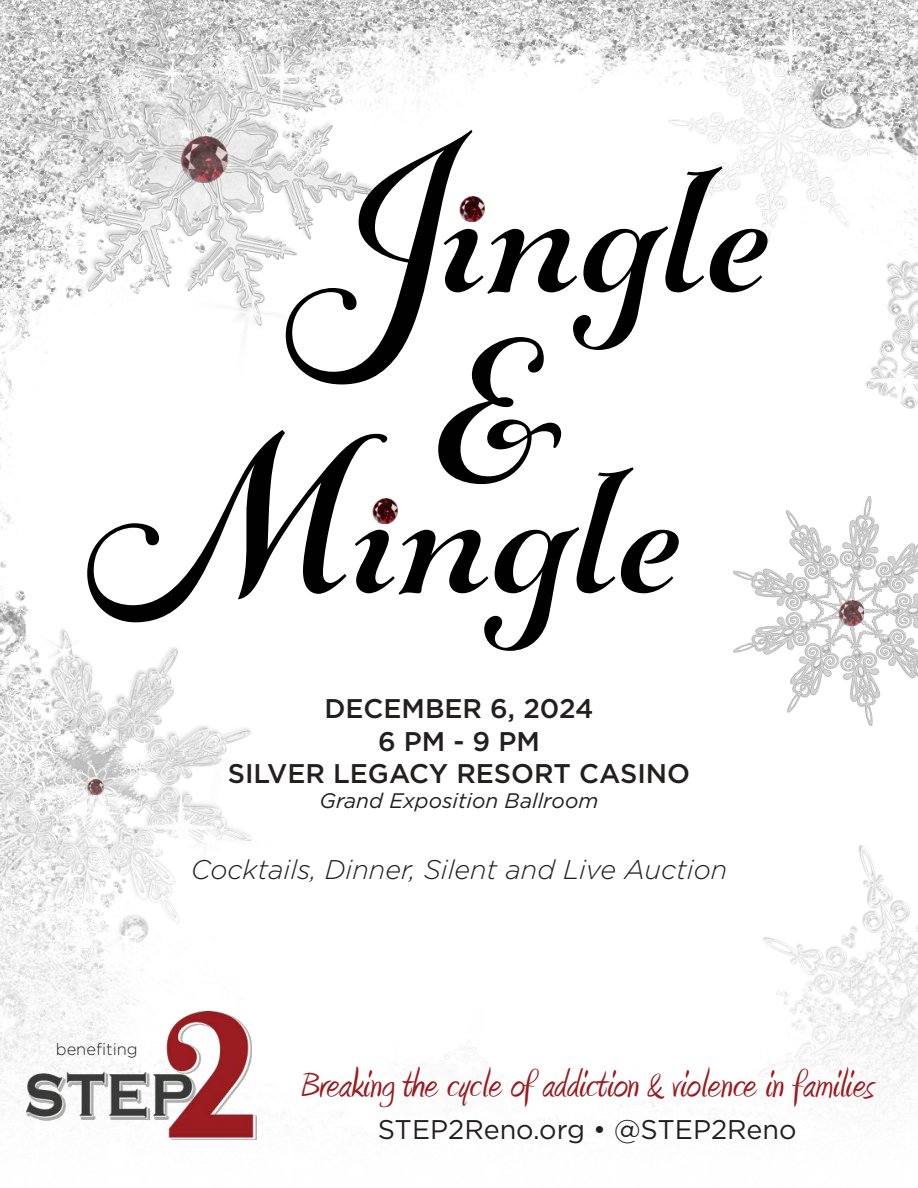
<style>
.page{position:relative;width:918px;height:1188px;background:#fff}
.page>*{position:absolute;margin:0;border:0;box-sizing:border-box;transform-origin:0 0}
.t1{font:259.35px "Gioviale";color:#010102}
.t2{font:45px "Amienne";color:#9a1b20}
.t3{font:500 27px/32.4px "Gotham";color:#221f1f;text-align:center}
.t4{font:italic 300 27px "Gotham";color:#221f1f}
.t5{font:27px "Gotham";color:#221f1f}
.t6{font:italic 21px "Gotham";color:#221f1f}
.t7{font:300 16.5px "Gotham";color:#221f1f}
</style>
<div class="page">
<img style="left:0;top:0;width:918px;height:1140px">
<img style="left:733px;top:497px;width:185px;height:229px">
<img style="left:839px;top:600px;width:25px;height:25px">
<img style="left:87px;top:779px;width:16px;height:15px">
<img style="left:181px;top:137px;width:47px;height:46px">
<svg style="left:87px;top:430px;width:300px;height:192px"></svg>
<svg style="left:355px;top:467px;width:324px;height:184px"></svg>
<svg style="left:286px;top:130px;width:186px;height:254px"></svg>
<svg style="left:444px;top:166px;width:324px;height:184px"></svg>
<img style="left:459px;top:197px;width:25px;height:24px">
<img style="left:372px;top:499px;width:26px;height:24px">
<img style="left:27px;top:1011px;width:229px;height:128px">
<h1 class="t1" style="left:438px;top:242px;width:113px">&amp;</h1>
<p class="t3" style="left:228px;top:694px;width:464px">DECEMBER 6, 2024<br>6 PM - 9 PM<br>SILVER LEGACY RESORT CASINO</p>
<p class="t6" style="left:320px;top:791px;width:280px">Grand Exposition Ballroom</p>
<p class="t4" style="left:191px;top:858px;width:538px">Cocktails, Dinner, Silent and Live Auction</p>
<p class="t7" style="left:56px;top:1041px;width:84px">benefiting</p>
<p class="t2" style="left:301px;top:1066px;width:575px">Breaking the cycle of addiction &amp; violence in families</p>
<p class="t5" style="left:378px;top:1118px;width:420px">STEP2Reno.org • @STEP2Reno</p>
</div>
